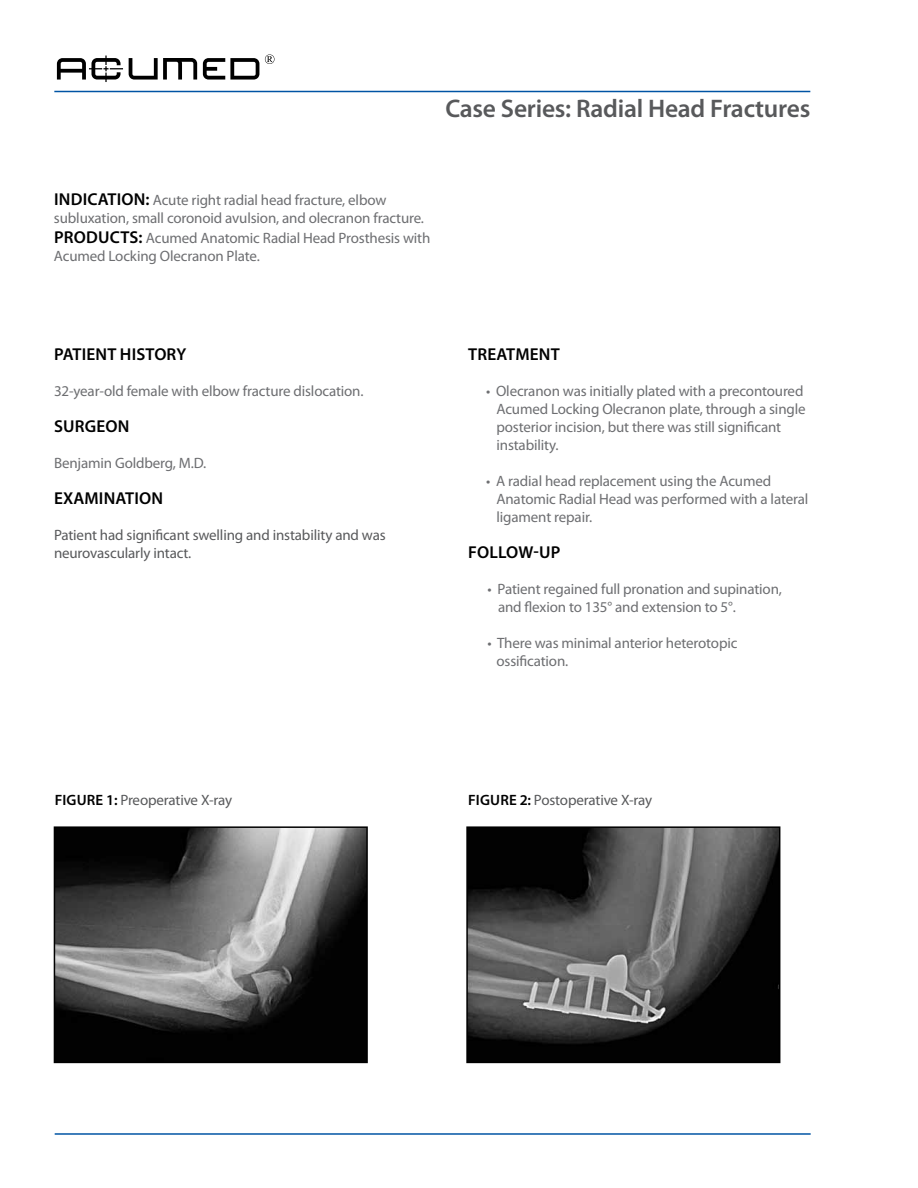
<style>
.page{position:relative;width:918px;height:1188px;background:#fff}
.page>*{position:absolute;margin:0;border:0;box-sizing:border-box;transform-origin:0 0}
.t1{font:600 25.5px "Myriad Pro";letter-spacing:-.01em;color:#58595b}
.t2{font:600 17.25px "Myriad Pro";letter-spacing:.01em;color:#000}
.t3{font:15px/18px "Myriad Pro";letter-spacing:-.01em;color:#6d6e71}
.t4{font:15px/18px "Myriad Pro";letter-spacing:-.01em;color:#58595b}
.s1{font-weight:600;font-size:17.25px;color:#000}
.s2{font-weight:600;color:#000}
</style>
<div class="page">
<svg style="left:57px;top:56px;width:66px;height:26px"></svg>
<svg style="left:129px;top:58px;width:68px;height:22px"></svg>
<svg style="left:203px;top:58px;width:56px;height:22px"></svg>
<svg style="left:265px;top:54px;width:9px;height:10px"></svg>
<hr style="left:54px;top:91px;width:756px;height:1px;background:#0054a4">
<hr style="left:55px;top:1133px;width:756px;height:2px;background:#0054a4">
<img style="left:57px;top:829px;width:308px;height:231px">
<div style="left:54px;top:826px;width:314px;height:237px;border:2px solid #000"></div>
<img style="left:469px;top:829px;width:308px;height:231px">
<div style="left:466px;top:826px;width:314px;height:237px;border:2px solid #000"></div>
<h1 class="t1" style="left:445px;top:92px;width:366px">CASE SERIES: RADIAL HEAD FRACTURES</h1>
<p class="t3" style="left:54px;top:190px;width:372px"><span class="s1">INDICATION:</span> Acute right radial head fracture, elbow subluxation, small coronoid avulsion, and olecranon fracture.</p>
<p class="t3" style="left:54px;top:229px;width:378px"><span class="s1">PRODUCTS:</span> Acumed Anatomic Radial Head Prosthesis with<br>Acumed Locking Olecranon Plate.</p>
<p class="t2" style="left:54px;top:343px;width:134px">PATIENT HISTORY</p>
<p class="t3" style="left:54px;top:382px;width:311px">32-year-old female with elbow fracture dislocation.</p>
<p class="t2" style="left:54px;top:415px;width:77px">SURGEON</p>
<p class="t3" style="left:54px;top:454px;width:154px">Benjamin Goldberg, M.D.</p>
<p class="t2" style="left:54px;top:487px;width:111px">EXAMINATION</p>
<p class="t4" style="left:54px;top:526px;width:333px">Patient had significant swelling and instability and was neurovascularly intact.</p>
<p class="t2" style="left:468px;top:343px;width:93px">TREATMENT</p>
<p class="t3" style="left:496px;top:382px;width:311px;text-indent:-10px">• Olecranon was initially plated with a precontoured Acumed Locking Olecranon plate, through a single posterior incision, but there was still significant instability.</p>
<p class="t3" style="left:496px;top:472px;width:313px;text-indent:-10px">• A radial head replacement using the Acumed<br>Anatomic Radial Head was performed with a lateral ligament repair.</p>
<p class="t2" style="left:468px;top:541px;width:94px">FOLLOW-UP</p>
<p class="t3" style="left:498px;top:580px;width:285px;text-indent:-10px">• Patient regained full pronation and supination, and flexion to 135° and extension to 5°.</p>
<p class="t3" style="left:496px;top:634px;width:243px;text-indent:-9px">• There was minimal anterior heterotopic ossification.</p>
<p class="t4" style="left:55px;top:791px;width:179px"><span class="s2">FI GURE 1:</span> Preoperative X-ray</p>
<p class="t4" style="left:468px;top:791px;width:186px"><span class="s2">FI GUR E 2:</span> Postoperative X-ray</p>
</div>
